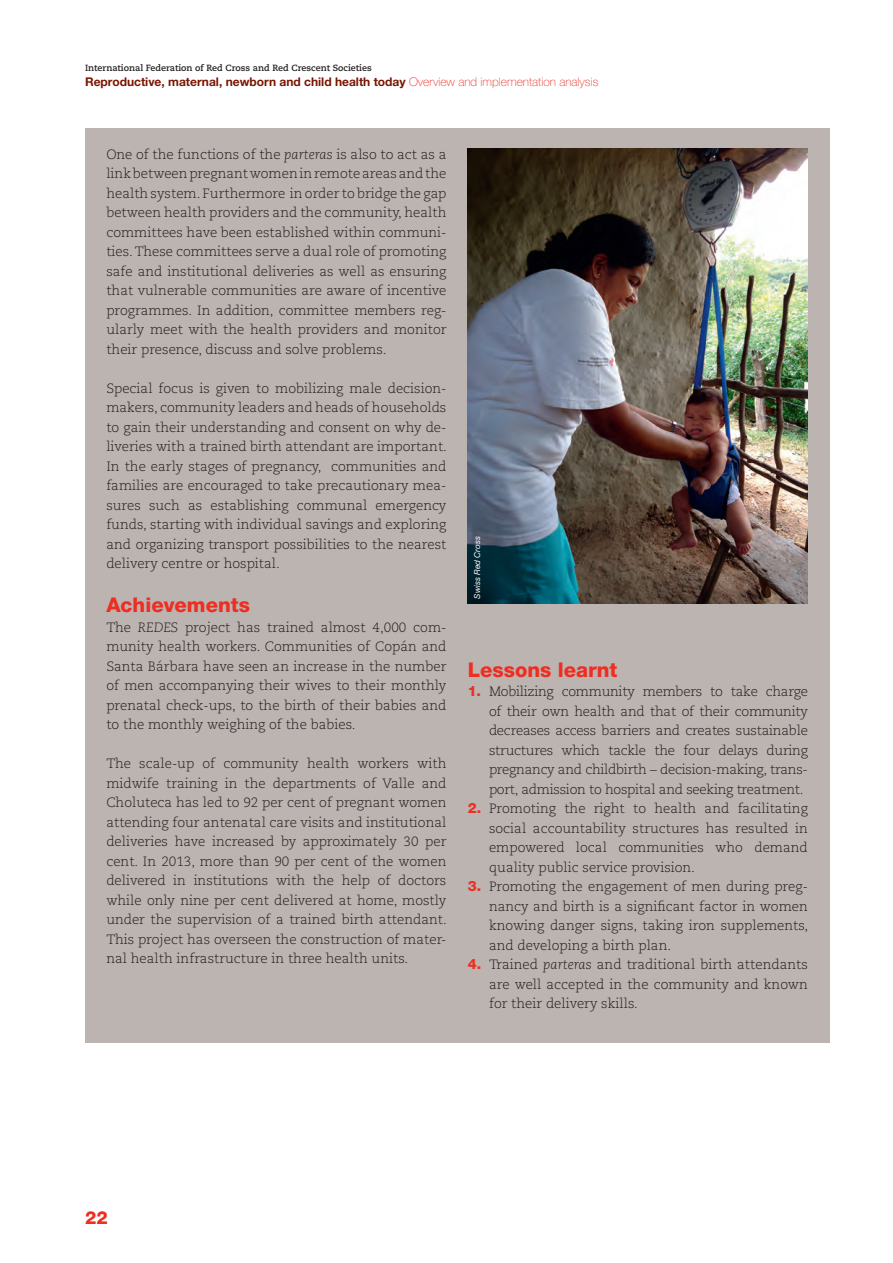
<style>
.page{position:relative;width:893px;height:1263px;background:#fff}
.page>*{position:absolute;margin:0;border:0;box-sizing:border-box;transform-origin:0 0}
.t1{font:800 20.25px "Helvetica Neue LT Std";color:#ee2e22}
.t2{font:800 18px "Helvetica Neue LT Std";color:#ee2e22}
.t3{font:300 13.5px/19.5px "Caecilia";color:#231f20;text-align:justify}
.t4{font:700 12px "Helvetica Neue LT Std";color:#791500}
.t5{font:700 9px "Caecilia LT Std";color:#231f20}
.t6{font:italic 8.25px "Helvetica Neue LT Std";color:#fff}
.s1{font-weight:100;color:#ee2e22}
.s2{font-style:italic}
.s3{font-family:"Helvetica Neue LT Std";font-weight:800;font-size:14.25px;color:#ee2e22}
</style>
<div class="page">
<div style="left:85px;top:128px;width:744px;height:914px;background:#bcb4b1"></div>
<img style="left:468px;top:149px;width:340px;height:455px">
<p class="t5" style="left:85px;top:62px;width:288px">International Federation of Red Cross and Red Crescent Societies</p>
<p class="t4" style="left:85px;top:74px;width:515px">Reproductive, maternal, newborn and child health today <span class="s1">Overview and implementation analysis</span></p>
<p class="t3" style="left:106px;top:145px;width:342px">One of the functions of the <span class="s2">parteras</span> is also to act as a link between pregnant women in remote areas and the health system. Furthermore in order to bridge the gap between health providers and the community, health committees have been established within communi&shy;ties. These committees serve a dual role of promoting safe and institutional deliveries as well as ensuring that vulnerable communities are aware of incentive programmes. In addition, committee members reg&shy;ularly meet with the health providers and monitor their presence, discuss and solve problems.</p>
<p class="t3" style="left:106px;top:379px;width:342px">Special focus is given to mobilizing male decision&shy;makers, community leaders and heads of households to gain their understanding and consent on why de&shy;liveries with a trained birth attendant are important.<br>In the early stages of pregnancy, communities and families are encouraged to take precautionary mea&shy;sures such as establishing communal emergency funds, starting with individual savings and exploring and organizing transport possibilities to the nearest delivery centre or hospital.</p>
<h1 class="t1" style="left:106px;top:593px;width:145px">Achievements</h1>
<p class="t3" style="left:106px;top:617px;width:342px">The <span class="s2">REDES</span> project has trained almost 4,000 com&shy;munity health workers. Communities of Copán and Santa Bárbara have seen an increase in the number of men accompanying their wives to their monthly prenatal check-ups, to the birth of their babies and to the monthly weighing of the babies.</p>
<p class="t3" style="left:106px;top:754px;width:342px">The scale-up of community health workers with midwife training in the departments of Valle and Choluteca has led to 92 per cent of pregnant women attending four antenatal care visits and institutional deliveries have increased by approximately 30 per cent. In 2013, more than 90 per cent of the women delivered in institutions with the help of doctors while only nine per cent delivered at home, mostly under the supervision of a trained birth attendant.<br>This project has overseen the construction of mater&shy;nal health infrastructure in three health units.</p>
<p class="t6" style="left:472px;top:599px;width:64px;rotate:-90deg">Swiss Red Cross</p>
<h1 class="t1" style="left:468px;top:657px;width:151px">Lessons learnt</h1>
<p class="t3" style="left:489px;top:682px;width:320px;text-indent:-21px"><span class="s3">1.</span> Mobilizing community members to take charge of their own health and that of their community decreases access barriers and creates sustainable structures which tackle the four delays during pregnancy and childbirth – decision-making, trans&shy;port, admission to hospital and seeking treatment.</p>
<p class="t3" style="left:489px;top:799px;width:320px;text-indent:-21px"><span class="s3">2.</span> Promoting the right to health and facilitating social accountability structures has resulted in empowered local communities who demand quality public service provision.</p>
<p class="t3" style="left:489px;top:877px;width:321px;text-indent:-21px"><span class="s3">3.</span> Promoting the engagement of men during preg&shy;nancy and birth is a significant factor in women knowing danger signs, taking iron supplements, and developing a birth plan.</p>
<p class="t3" style="left:489px;top:955px;width:320px;text-indent:-21px"><span class="s3">4.</span> Trained <span class="s2">parteras</span> and traditional birth attendants are well accepted in the community and known for their delivery skills.</p>
<h2 class="t2" style="left:85px;top:1206px;width:24px">22</h2>
</div>
